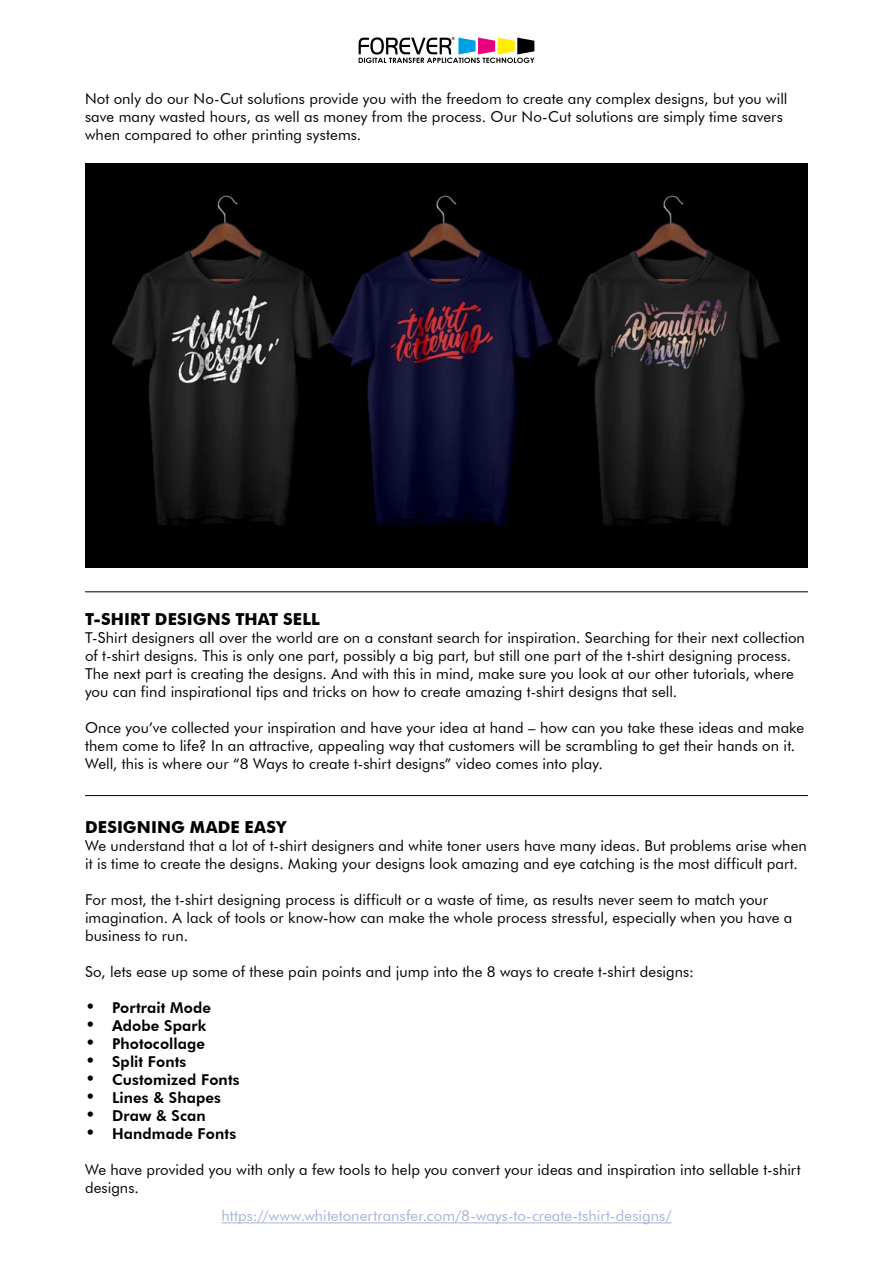
<style>
.page{position:relative;width:893px;height:1263px;background:#fff}
.page>*{position:absolute;margin:0;border:0;box-sizing:border-box;transform-origin:0 0}
.t1{font:700 16.5px "Futura BT";letter-spacing:.005em;color:#000}
.t2{font:15px/18px "Futura BT";letter-spacing:.005em;color:#000}
.t3{font:800 15px "Futura BT";letter-spacing:.01em;color:#000}
.t4{font:15px "Futura BT";letter-spacing:.005em;color:#a8b3d6}
.s1{font-size:18px}
</style>
<div class="page">
<svg style="left:359px;top:37px;width:175px;height:26px"></svg>
<hr style="left:221px;top:1222px;width:451px;height:1px;background:#a8b3d6">
<img style="left:85px;top:164px;width:723px;height:403px">
<hr style="left:85px;top:591px;width:723px;height:1px;background:#000">
<hr style="left:85px;top:795px;width:723px;height:1px;background:#000">
<p class="t2" style="left:85px;top:90px;width:704px">Not only do our No-Cut solutions provide you with the freedom to create any complex designs, but you will save many wasted hours, as well as money from the process. Our No-Cut solutions are simply time savers when compared to other printing systems.</p>
<p class="t1" style="left:85px;top:609px;width:236px">T-SHIRT DESIGNS THAT SELL</p>
<p class="t2" style="left:85px;top:629px;width:721px">T-Shirt designers all over the world are on a constant search for inspiration. Searching for their next collection of t-shirt designs. This is only one part, possibly a big part, but still one part of the t-shirt designing process.<br>The next part is creating the designs. And with this in mind, make sure you look at our other tutorials, where you can find inspirational tips and tricks on how to create amazing t-shirt designs that sell.</p>
<p class="t2" style="left:85px;top:719px;width:721px">Once you’ve collected your inspiration and have your idea at hand – how can you take these ideas and make them come to life? In an attractive, appealing way that customers will be scrambling to get their hands on it.<br>Well, this is where our “8 Ways to create t-shirt designs” video comes into play.</p>
<p class="t1" style="left:85px;top:817px;width:203px">DESIGNING MADE EASY</p>
<p class="t2" style="left:85px;top:837px;width:723px">We understand that a lot of t-shirt designers and white toner users have many ideas. But problems arise when it is time to create the designs. Making your designs look amazing and eye catching is the most difficult part.</p>
<p class="t2" style="left:85px;top:891px;width:709px">For most, the t-shirt designing process is difficult or a waste of time, as results never seem to match your imagination. A lack of tools or know-how can make the whole process stressful, especially when you have a business to run.</p>
<p class="t2" style="left:85px;top:963px;width:610px">So, lets ease up some of these pain points and jump into the 8 ways to create t-shirt designs:</p>
<p class="t3" style="left:85px;top:999px;width:127px"><span class="s1">•</span> Portrait Mode</p>
<p class="t3" style="left:85px;top:1017px;width:123px"><span class="s1">•</span> Adobe Spark</p>
<p class="t3" style="left:85px;top:1035px;width:122px"><span class="s1">•</span> Photocollage</p>
<p class="t3" style="left:85px;top:1053px;width:103px"><span class="s1">•</span> Split Fonts</p>
<p class="t3" style="left:85px;top:1071px;width:156px"><span class="s1">•</span> Customized Fonts</p>
<p class="t3" style="left:85px;top:1089px;width:137px"><span class="s1">•</span> Lines &amp; Shapes</p>
<p class="t3" style="left:85px;top:1107px;width:122px"><span class="s1">•</span> Draw &amp; Scan</p>
<p class="t3" style="left:85px;top:1125px;width:153px"><span class="s1">•</span> Handmade Fonts</p>
<p class="t2" style="left:85px;top:1161px;width:717px">We have provided you with only a few tools to help you convert your ideas and inspiration into sellable t-shirt designs.</p>
<p class="t4" style="left:221px;top:1207px;width:452px">https://www.whitetonertransfer.com/8-ways-to-create-tshirt-designs/</p>
</div>
